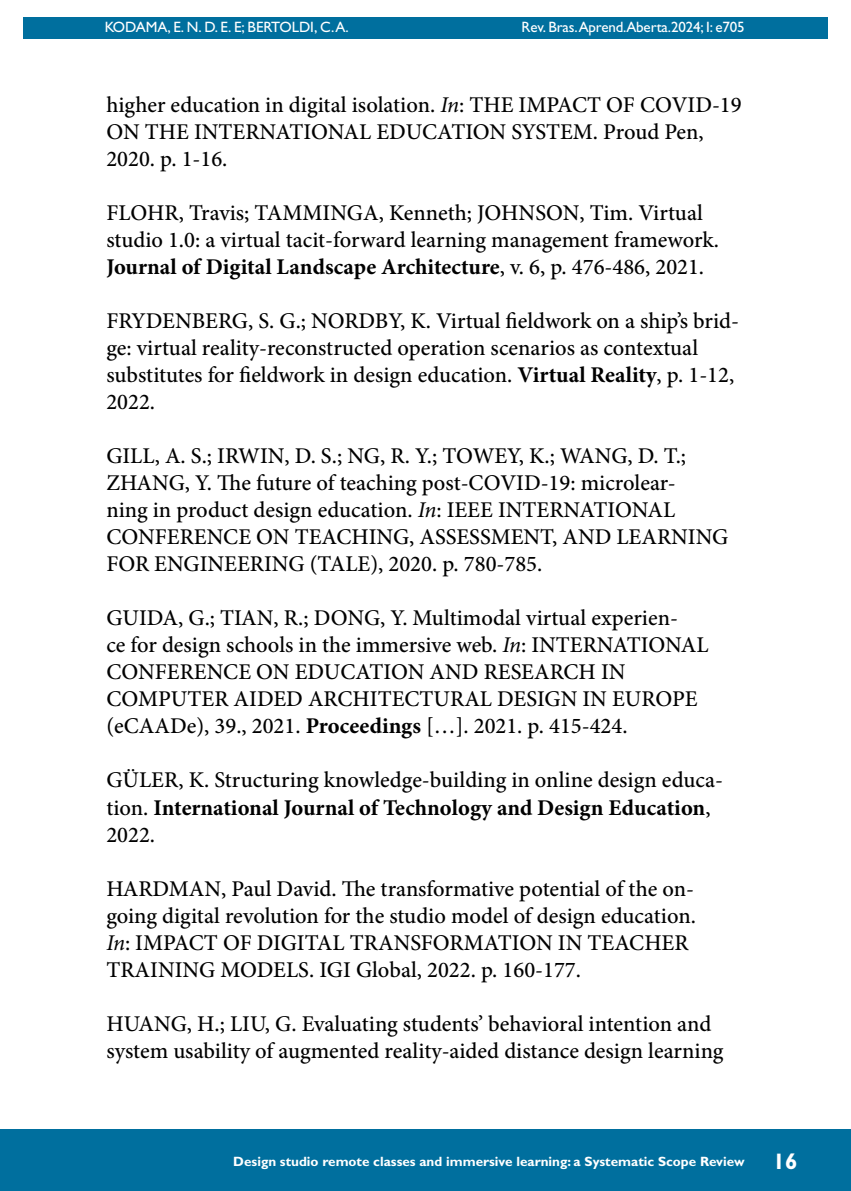
<style>
.page{position:relative;width:851px;height:1191px;background:#fff}
.page>*{position:absolute;margin:0;border:0;box-sizing:border-box;transform-origin:0 0}
.t1{font:500 22.5px/27px "Minion Pro";color:#000}
.t2{font:15px "Gill Sans Std";letter-spacing:-.01em;color:#fff}
.t3{font:700 13.5px "Gill Sans Std";color:#fff}
.s1{font-weight:400;font-style:italic}
.s2{font-weight:700}
.s3{font-size:22.5px}
</style>
<div class="page">
<hr style="left:104px;top:0;width:1px;height:467px;background:#006f9e">
<div style="left:23px;top:17px;width:804px;height:21px;background:#006f9e"></div>
<div style="left:0;top:1129px;width:850px;height:62px;background:#006f9e"></div>
<p class="t2" style="left:105px;top:18px;width:245px">KODAMA, E. N. D. E. E; BERTOLDI, C. A.</p>
<p class="t2" style="left:521px;top:18px;width:224px">Rev. Bras.Aprend.Aberta.2024; I: e705</p>
<p class="t1" style="left:106px;top:92px;width:636px">higher education in digital isolation. <span class="s1">In</span>: THE IMPACT OF COVID-19<br>ON THE INTERNATIONAL EDUCATION SYSTEM. Proud Pen,<br>2020. p. 1-16.</p>
<p class="t1" style="left:106px;top:200px;width:614px">FLOHR, Travis; TAMMINGA, Kenneth; JOHNSON, Tim. Virtual studio 1.0: a virtual tacit-forward learning management framework.<br><span class="s2">Journal of Digital Landscape Architecture</span>, v. 6, p. 476-486, 2021.</p>
<p class="t1" style="left:106px;top:308px;width:634px">FRYDENBERG, S. G.; NORDBY, K. Virtual fieldwork on a ship’s brid&shy;ge: virtual reality-reconstructed operation scenarios as contextual substitutes for fieldwork in design education. <span class="s2">Virtual Reality</span>, p. 1-12, 2022.</p>
<p class="t1" style="left:106px;top:443px;width:623px">GILL, A. S.; IRWIN, D. S.; NG, R. Y.; TOWEY, K.; WANG, D. T.; ZHANG, Y. The future of teaching post-COVID-19: microlear-<br>ning in product design education. <span class="s1">In</span>: IEEE INTERNATIONAL CONFERENCE ON TEACHING, ASSESSMENT, AND LEARNING FOR ENGINEERING (TALE), 2020. p. 780-785.</p>
<p class="t1" style="left:106px;top:605px;width:603px">GUIDA, G.; TIAN, R.; DONG, Y. Multimodal virtual experien-<br>ce for design schools in the immersive web. <span class="s1">In</span>: INTERNATIONAL CONFERENCE ON EDUCATION AND RESEARCH IN COMPUTER AIDED ARCHITECTURAL DESIGN IN EUROPE (eCAADe), 39., 2021. <span class="s2">Proceedings</span> […]. 2021. p. 415-424.</p>
<p class="t1" style="left:106px;top:767px;width:618px">GÜLER, K. Structuring knowledge-building in online design educa&shy;tion. <span class="s2">International Journal of Technology and Design Education</span>,<br>2022.</p>
<p class="t1" style="left:106px;top:875px;width:591px">HARDMAN, Paul David. The transformative potential of the on&shy;going digital revolution for the studio model of design education.<br><span class="s1">In</span>: IMPACT OF DIGITAL TRANSFORMATION IN TEACHER TRAINING MODELS. IGI Global, 2022. p. 160-177.</p>
<p class="t1" style="left:106px;top:1010px;width:618px">HUANG, H.; LIU, G. Evaluating students’ behavioral intention and system usability of augmented reality-aided distance design learning</p>
<p class="t3" style="left:233px;top:1153px;width:565px">Design studio remote classes and immersive learning: a Systematic Scope Review <span class="s3">16</span></p>
</div>
